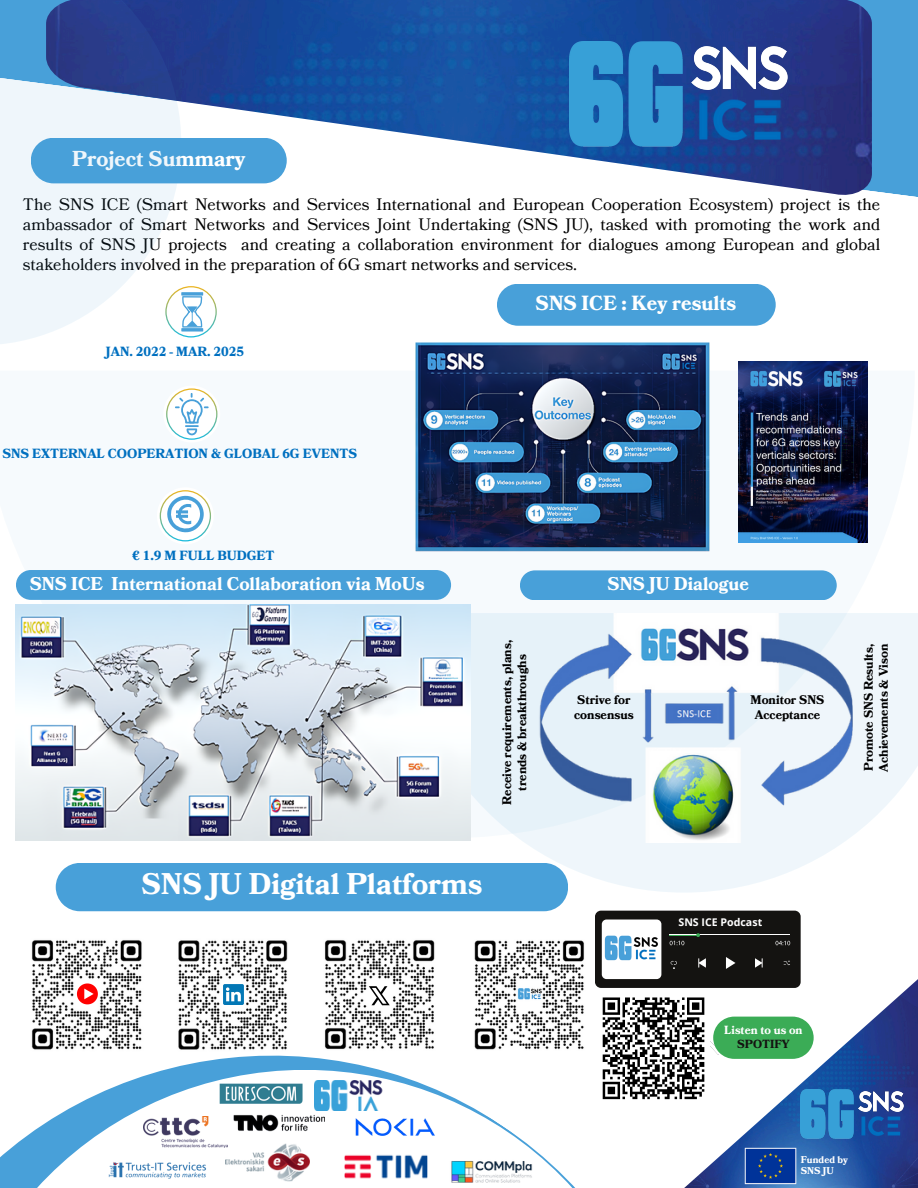
<style>
.page{position:relative;width:918px;height:1188px;background:#fff}
.page>*{position:absolute;margin:0;border:0;box-sizing:border-box;transform-origin:0 0}
.t1{font:700 29.1px "Bookmania";color:#fff}
.t2{font:700 21px "Bookmania";color:#fff}
.t3{font:700 19.95px "Bookmania";color:#fff}
.t4{font:700 18px "Bookmania";color:#fff}
.t5{font:16.5px/20.2px "Bookmania";color:#000;text-align:justify}
.t6{font:700 12.9px "Bookmania";color:#0070c0}
.t7{font:700 12.15px/15.1px "Bookmania";color:#000}
.t8{font:700 11.55px/14.2px "Bookmania";color:#fff;text-align:center}
.t9{font:700 10.65px "Open Sans";color:#fff}
.t10{font:700 9.6px "Bookmania";color:#fff}
.s1{color:#141311}
</style>
<div class="page">
<svg style="left:77px;top:910px;width:724px;height:160px"></svg>
<svg style="left:0;top:1070px;width:575px;height:118px"></svg>
<div style="left:872px;top:0;width:46px;height:197px;background:#48a0d9"></div>
<img style="left:684px;top:980px;width:234px;height:208px">
<img style="left:181px;top:0;width:691px;height:195px">
<img style="left:690px;top:47px;width:98px;height:42px">
<img style="left:692px;top:95px;width:144px;height:100px">
<img style="left:570px;top:42px;width:117px;height:104px">
<img style="left:218px;top:1082px;width:86px;height:24px">
<img style="left:351px;top:1113px;width:86px;height:27px">
<img style="left:144px;top:1116px;width:83px;height:32px">
<img style="left:234px;top:1112px;width:91px;height:25px">
<img style="left:106px;top:1158px;width:103px;height:24px">
<img style="left:448px;top:1158px;width:87px;height:27px">
<img style="left:226px;top:1143px;width:84px;height:38px">
<img style="left:473px;top:939px;width:113px;height:112px">
<img style="left:176px;top:938px;width:115px;height:113px">
<svg style="left:223px;top:984px;width:21px;height:21px"></svg>
<img style="left:323px;top:938px;width:113px;height:113px">
<svg style="left:369px;top:986px;width:21px;height:19px"></svg>
<img style="left:31px;top:938px;width:114px;height:113px">
<svg style="left:77px;top:983px;width:21px;height:21px"></svg>
<div style="left:56px;top:863px;width:512px;height:48px;background:#48a0d9"></div>
<div style="left:31px;top:138px;width:256px;height:45px;background:#48a0d9;border-radius:23px"></div>
<svg style="left:404px;top:613px;width:514px;height:280px"></svg>
<img style="left:709px;top:1038px;width:4px;height:17px">
<div style="left:520px;top:570px;width:317px;height:30px;background:#48a0d9"></div>
<div style="left:16px;top:570px;width:435px;height:30px;background:#48a0d9;border-radius:15px"></div>
<img style="left:857px;top:1092px;width:47px;height:20px">
<img style="left:858px;top:1114px;width:60px;height:49px">
<img style="left:801px;top:1089px;width:55px;height:50px">
<img style="left:524px;top:613px;width:343px;height:230px">
<svg style="left:0;top:0;width:181px;height:344px;fill:#eff6fb"></svg>
<img style="left:744px;top:1147px;width:57px;height:38px">
<div style="left:595px;top:911px;width:206px;height:77px;background:#141311;border-radius:6px"></div>
<hr style="left:670px;top:935px;width:120px;height:1px;background:#fff">
<svg style="left:775px;top:941px;width:15px;height:4px"></svg>
<svg style="left:726px;top:957px;width:10px;height:12px"></svg>
<svg style="left:671px;top:961px;width:6px;height:8px"></svg>
<svg style="left:784px;top:960px;width:6px;height:5px"></svg>
<svg style="left:670px;top:933px;width:30px;height:12px"></svg>
<div style="left:602px;top:920px;width:59px;height:59px;background:#fff;border-radius:5px"></div>
<img style="left:605px;top:932px;width:57px;height:41px">
<div style="left:598px;top:993px;width:111px;height:111px;background:#fff"></div>
<svg style="left:602px;top:997px;width:103px;height:103px"></svg>
<svg style="left:713px;top:1017px;width:101px;height:42px;background:#4db366"></svg>
<img style="left:344px;top:1151px;width:84px;height:32px">
<img style="left:315px;top:1080px;width:72px;height:31px">
<svg style="left:159px;top:490px;width:52px;height:52px"></svg>
<svg style="left:163px;top:283px;width:54px;height:57px"></svg>
<svg style="left:166px;top:388px;width:52px;height:52px"></svg>
<img style="left:415px;top:342px;width:295px;height:210px">
<img style="left:739px;top:361px;width:128px;height:182px">
<div style="left:497px;top:284px;width:279px;height:42px;background:#48a0d9;border-radius:21px"></div>
<img style="left:16px;top:604px;width:454px;height:237px">
<p class="t2" style="left:72px;top:144px;width:175px">Project Summary</p>
<h6 class="t5" style="left:23px;top:195px;width:859px">The SNS ICE (Smart Networks and Services International and European Cooperation Ecosystem) project is the ambassador of Smart Networks and Services Joint Undertaking (SNS JU), tasked with promoting the work and results of SNS JU projects and creating a collaboration environment for dialogues among European and global stakeholders involved in the preparation of 6G smart networks and services.</h6>
<p class="t6" style="left:106px;top:343px;width:140px">JAN. 2022 - MAR. 2025</p>
<p class="t6" style="left:2px;top:445px;width:356px">SNS EXTERNAL COOPERATION &amp; GLOBAL 6G EVENTS</p>
<p class="t6" style="left:132px;top:547px;width:144px">€ 1.9 M FULL BUDGET</p>
<p class="t3" style="left:536px;top:290px;width:202px">SNS ICE : Key results</p>
<p class="t4" style="left:30px;top:572px;width:396px">SNS ICE International Collaboration via MoUs</p>
<p class="t4" style="left:608px;top:572px;width:143px">SNS JU Dialogue</p>
<p class="t7" style="left:500px;top:805px;width:166px;text-align:center;rotate:-90deg">Receive requirements, plans, trends &amp; breakthroughs</p>
<p class="t1" style="left:142px;top:865px;width:342px">SNS JU Digital Platforms</p>
<h4 class="t7" style="left:574px;top:692px;width:61px">Strive for consensus</h4>
<p class="t7" style="left:751px;top:692px;width:75px;text-align:center">Monitor SNS<br>Acceptance</p>
<p class="t9" style="left:678px;top:915px;width:85px">SNS ICE Podcast</p>
<p class="t8" style="left:724px;top:1024px;width:80px">Listen to us on<br><span class="s1">SPOTIFY</span></p>
<p class="t7" style="left:861px;top:772px;width:130px;rotate:-90deg">Promote SNS Results,<br>Achievements &amp; Vison</p>
<p class="t10" style="left:801px;top:1153px;width:49px">Funded by</p>
<p class="t10" style="left:801px;top:1165px;width:35px">SNS JU</p>
</div>
